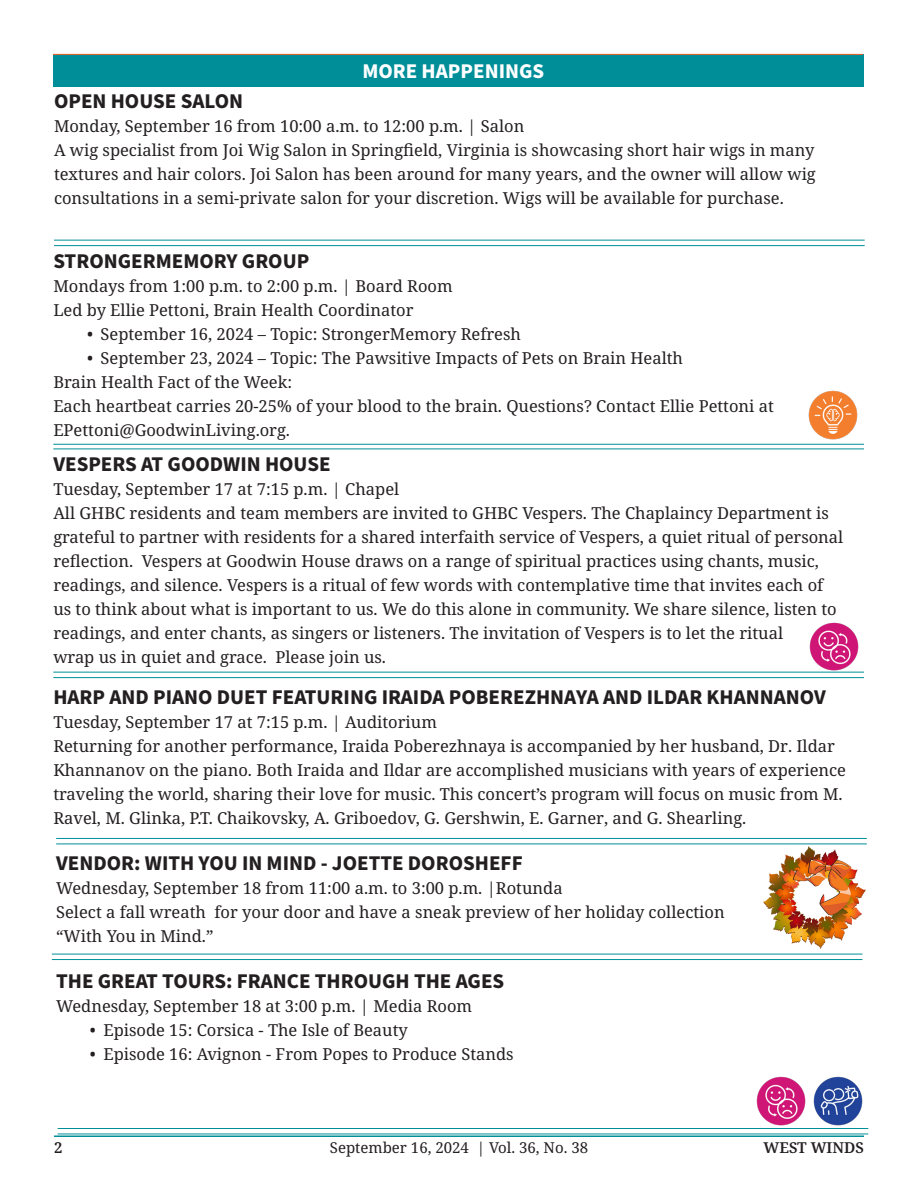
<style>
.page{position:relative;width:918px;height:1188px;background:#fff}
.page>*{position:absolute;margin:0;border:0;box-sizing:border-box;transform-origin:0 0}
.Title__Whole_Body{font:700 21px "Source Sans Pro";color:#231f20}
.t1{font:700 21px "Source Sans Pro";color:#fff}
.Title__Whole_Body-2{font:16.5px/24px "Noto Serif";color:#231f20}
.Text__Whole_Body{font:16.5px "Noto Serif";color:#231f20}
.t2{font:15px "Noto Serif";color:#231f20}
.t3{font:600 15px "Noto Serif";color:#231f20}
</style>
<div class="page">
<div style="left:53px;top:54px;width:811px;height:33px;background:#008f99"></div>
<hr style="left:53px;top:54px;width:810px;height:1px;background:#f56126">
<img style="left:756px;top:1076px;width:107px;height:50px">
<hr style="left:53px;top:672px;width:811px;height:1px;background:#008f99">
<hr style="left:53px;top:677px;width:811px;height:1px;background:#008f99">
<hr style="left:58px;top:1128px;width:810px;height:1px;background:#008f99">
<hr style="left:58px;top:1134px;width:810px;height:1px;background:#008f99">
<hr style="left:53px;top:444px;width:811px;height:1px;background:#008f99">
<hr style="left:53px;top:449px;width:811px;height:1px;background:#008f99">
<hr style="left:52px;top:954px;width:811px;height:1px;background:#008f99">
<hr style="left:52px;top:959px;width:811px;height:1px;background:#008f99">
<hr style="left:54px;top:240px;width:811px;height:1px;background:#008f99">
<hr style="left:54px;top:245px;width:811px;height:1px;background:#008f99">
<hr style="left:56px;top:838px;width:811px;height:1px;background:#008f99">
<hr style="left:56px;top:844px;width:811px;height:1px;background:#008f99">
<img style="left:763px;top:847px;width:103px;height:101px">
<img style="left:808px;top:390px;width:50px;height:50px">
<img style="left:806px;top:622px;width:56px;height:51px">
<hr style="left:54px;top:1136px;width:810px;height:1px;background:#008f99">
<p class="t1" style="left:362px;top:57px;width:183px">MORE HAPPENINGS</p>
<p class="Title__Whole_Body" style="left:54px;top:86px;width:191px">OPEN HOUSE SALON</p>
<p class="Title__Whole_Body-2" style="left:54px;top:114px;width:472px">Monday, September 16 from 10:00 a.m. to 12:00 p.m. | Salon</p>
<p class="Title__Whole_Body-2" style="left:54px;top:138px;width:763px;text-align:justify">A wig specialist from Joi Wig Salon in Springfield, Virginia is showcasing short hair wigs in many textures and hair colors. Joi Salon has been around for many years, and the owner will allow wig consultations in a semi-private salon for your discretion. Wigs will be available for purchase.</p>
<p class="Title__Whole_Body" style="left:53px;top:247px;width:258px">STRONGERMEMORY GROUP</p>
<p class="Title__Whole_Body-2" style="left:53px;top:275px;width:401px">Mondays from 1:00 p.m. to 2:00 p.m. | Board Room</p>
<p class="Title__Whole_Body-2" style="left:53px;top:299px;width:362px">Led by Ellie Pettoni, Brain Health Coordinator</p>
<p class="Title__Whole_Body-2" style="left:87px;top:323px;width:435px">• September 16, 2024 – Topic: StrongerMemory Refresh</p>
<p class="Title__Whole_Body-2" style="left:87px;top:347px;width:598px">• September 23, 2024 – Topic: The Pawsitive Impacts of Pets on Brain Health</p>
<p class="Title__Whole_Body-2" style="left:53px;top:371px;width:240px">Brain Health Fact of the Week:</p>
<p class="Title__Whole_Body-2" style="left:53px;top:395px;width:722px">Each heartbeat carries 20-25% of your blood to the brain. Questions? Contact Ellie Pettoni at<br>EPettoni@GoodwinLiving.org.</p>
<p class="Title__Whole_Body" style="left:53px;top:450px;width:279px">VESPERS AT GOODWIN HOUSE</p>
<p class="Text__Whole_Body" style="left:53px;top:477px;width:347px">Tuesday, September 17 at 7:15 p.m. | Chapel</p>
<p class="Title__Whole_Body-2" style="left:53px;top:501px;width:792px">All GHBC residents and team members are invited to GHBC Vespers. The Chaplaincy Department is grateful to partner with residents for a shared interfaith service of Vespers, a quiet ritual of personal reflection. Vespers at Goodwin House draws on a range of spiritual practices using chants, music, readings, and silence. Vespers is a ritual of few words with contemplative time that invites each of us to think about what is important to us. We do this alone in community. We share silence, listen to readings, and enter chants, as singers or listeners. The invitation of Vespers is to let the ritual<br>wrap us in quiet and grace. Please join us.</p>
<p class="Title__Whole_Body" style="left:53px;top:683px;width:774px">HARP AND PIANO DUET FEATURING IRAIDA POBEREZHNAYA AND ILDAR KHANNANOV</p>
<p class="Title__Whole_Body-2" style="left:53px;top:711px;width:385px">Tuesday, September 17 at 7:15 p.m. | Auditorium</p>
<p class="Title__Whole_Body-2" style="left:53px;top:735px;width:794px">Returning for another performance, Iraida Poberezhnaya is accompanied by her husband, Dr. Ildar Khannanov on the piano. Both Iraida and Ildar are accomplished musicians with years of experience traveling the world, sharing their love for music. This concert’s program will focus on music from M.<br>Ravel, M. Glinka, P.T. Chaikovsky, A. Griboedov, G. Gershwin, E. Garner, and G. Shearling.</p>
<p class="Title__Whole_Body" style="left:56px;top:849px;width:468px">VENDOR: WITH YOU IN MIND - JOETTE DOROSHEFF</p>
<p class="Title__Whole_Body-2" style="left:56px;top:877px;width:508px">Wednesday, September 18 from 11:00 a.m. to 3:00 p.m. |Rotunda</p>
<p class="Title__Whole_Body-2" style="left:56px;top:901px;width:670px">Select a fall wreath for your door and have a sneak preview of her holiday collection “With You in Mind.”</p>
<p class="Title__Whole_Body" style="left:56px;top:966px;width:450px">THE GREAT TOURS: FRANCE THROUGH THE AGES</p>
<p class="Title__Whole_Body-2" style="left:56px;top:994px;width:418px">Wednesday, September 18 at 3:00 p.m. | Media Room</p>
<p class="Title__Whole_Body-2" style="left:90px;top:1018px;width:319px">• Episode 15: Corsica - The Isle of Beauty</p>
<p class="Title__Whole_Body-2" style="left:90px;top:1042px;width:425px">• Episode 16: Avignon - From Popes to Produce Stands</p>
<p class="t3" style="left:54px;top:1137px;width:10px">2</p>
<p class="t2" style="left:330px;top:1137px;width:260px">September 16, 2024 | Vol. 36, No. 38</p>
<p class="t3" style="left:764px;top:1137px;width:102px">WEST WINDS</p>
</div>
